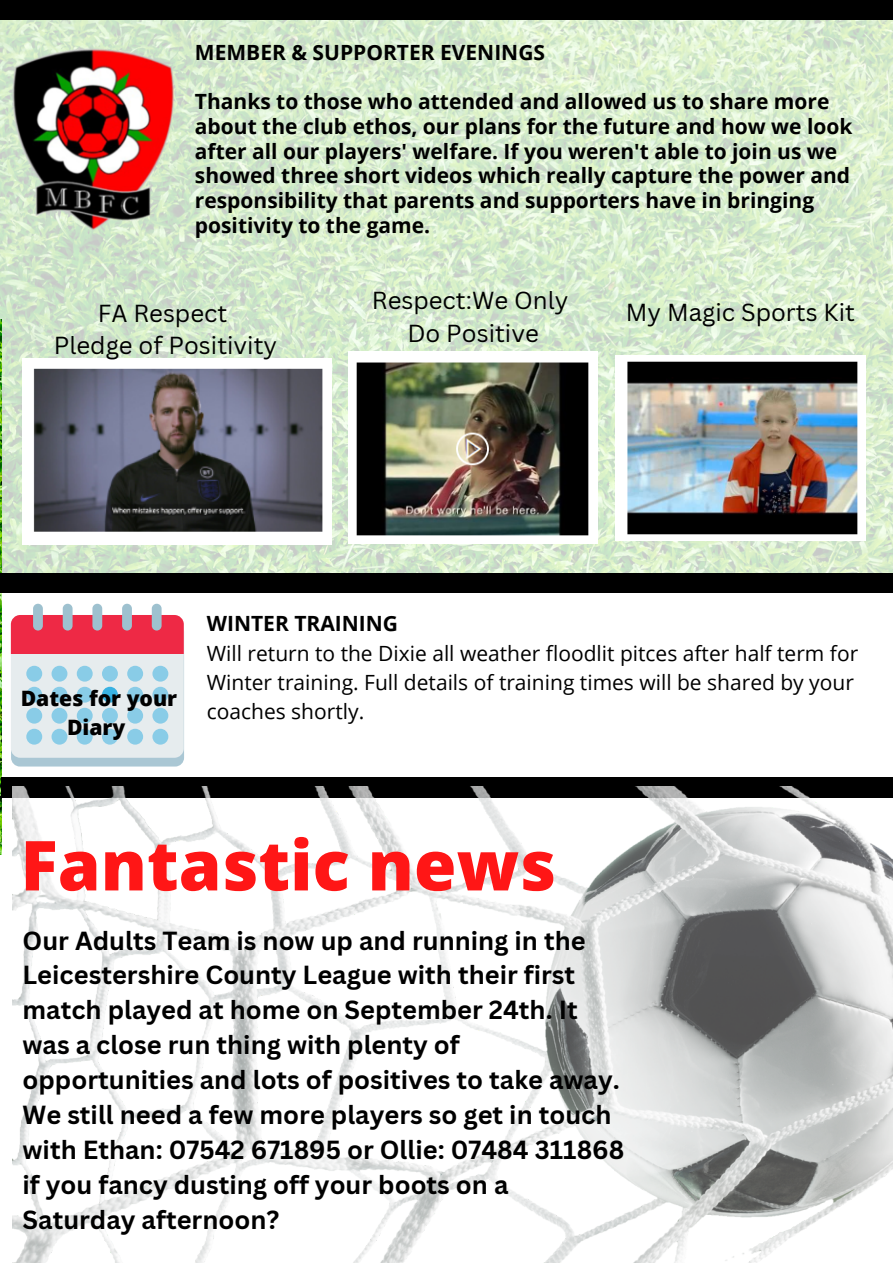
<style>
.page{position:relative;width:893px;height:1264px;background:#fff}
.page>*{position:absolute;margin:0;border:0;box-sizing:border-box;transform-origin:0 0}
.t1{font:800 69px "Open Sans";color:#ff1616}
.t2{font:700 25.5px/34.8px "Canva Sans";color:#000}
.t3{font:24px/32.5px "Canva Sans";color:#000;text-align:center}
.t4{font:800 21.15px/29.1px "Open Sans";color:#000;text-align:center}
.t5{font:700 21px/24.8px "Open Sans";color:#000}
.t6{font:21px/29.2px "Open Sans";color:#000}
</style>
<div class="page">
<img style="left:0;top:19px;width:892px;height:574px">
<img style="left:0;top:319px;width:2px;height:535px">
<div style="left:0;top:573px;width:892px;height:19px;background:#000"></div>
<img style="left:11px;top:39px;width:165px;height:195px">
<div style="left:0;top:0;width:892px;height:19px;background:#000"></div>
<div style="left:2px;top:778px;width:890px;height:19px;background:#000"></div>
<div style="left:11px;top:623px;width:173px;height:143px;background:#aac7d4;border-radius:9px"></div>
<div style="left:11px;top:615px;width:173px;height:142px;background:#e6ecee;border-radius:9px"></div>
<div style="left:11px;top:615px;width:173px;height:39px;background:#ee2945"></div>
<div style="left:33px;top:603px;width:10px;height:27px;background:#9ec1cf;border-radius:5px"></div>
<div style="left:63px;top:603px;width:10px;height:27px;background:#9ec1cf;border-radius:5px"></div>
<div style="left:92px;top:603px;width:10px;height:27px;background:#9ec1cf;border-radius:5px"></div>
<div style="left:122px;top:603px;width:10px;height:27px;background:#9ec1cf;border-radius:5px"></div>
<div style="left:152px;top:603px;width:10px;height:27px;background:#9ec1cf;border-radius:5px"></div>
<div style="left:26px;top:665px;width:16px;height:16px;background:#89cce7;border-radius:50%"></div>
<div style="left:52px;top:665px;width:15px;height:16px;background:#89cce7;border-radius:50%"></div>
<div style="left:77px;top:665px;width:16px;height:16px;background:#89cce7;border-radius:50%"></div>
<div style="left:102px;top:665px;width:16px;height:16px;background:#89cce7;border-radius:50%"></div>
<div style="left:127px;top:665px;width:16px;height:16px;background:#89cce7;border-radius:50%"></div>
<div style="left:152px;top:665px;width:16px;height:16px;background:#89cce7;border-radius:50%"></div>
<div style="left:26px;top:686px;width:16px;height:16px;background:#89cce7;border-radius:50%"></div>
<div style="left:52px;top:686px;width:15px;height:16px;background:#89cce7;border-radius:50%"></div>
<div style="left:77px;top:686px;width:16px;height:16px;background:#89cce7;border-radius:50%"></div>
<div style="left:102px;top:686px;width:16px;height:16px;background:#39b2e2;border-radius:50%"></div>
<div style="left:127px;top:686px;width:16px;height:16px;background:#89cce7;border-radius:50%"></div>
<div style="left:152px;top:686px;width:16px;height:16px;background:#89cce7;border-radius:50%"></div>
<div style="left:26px;top:707px;width:16px;height:16px;background:#89cce7;border-radius:50%"></div>
<div style="left:52px;top:707px;width:15px;height:16px;background:#89cce7;border-radius:50%"></div>
<div style="left:77px;top:707px;width:16px;height:16px;background:#89cce7;border-radius:50%"></div>
<div style="left:102px;top:707px;width:16px;height:16px;background:#89cce7;border-radius:50%"></div>
<div style="left:127px;top:707px;width:16px;height:16px;background:#89cce7;border-radius:50%"></div>
<div style="left:152px;top:707px;width:16px;height:16px;background:#89cce7;border-radius:50%"></div>
<div style="left:26px;top:728px;width:16px;height:16px;background:#89cce7;border-radius:50%"></div>
<div style="left:52px;top:728px;width:15px;height:16px;background:#89cce7;border-radius:50%"></div>
<div style="left:77px;top:728px;width:16px;height:16px;background:#89cce7;border-radius:50%"></div>
<div style="left:102px;top:728px;width:16px;height:16px;background:#89cce7;border-radius:50%"></div>
<div style="left:127px;top:728px;width:16px;height:16px;background:#89cce7;border-radius:50%"></div>
<div style="left:152px;top:728px;width:16px;height:16px;background:#89cce7;border-radius:50%"></div>
<img style="left:349px;top:351px;width:248px;height:192px">
<img style="left:22px;top:358px;width:309px;height:186px">
<img style="left:615px;top:355px;width:250px;height:185px">
<img style="left:13px;top:787px;width:879px;height:475px">
<p class="t5" style="left:195px;top:39px;width:351px">MEMBER &amp; SUPPORTER EVENINGS</p>
<p class="t5" style="left:195px;top:89px;width:659px">Thanks to those who attended and allowed us to share more about the club ethos, our plans for the future and how we look after all our players' welfare. If you weren't able to join us we showed three short videos which really capture the power and responsibility that parents and supporters have in bringing positivity to the game.</p>
<p class="t3" style="left:372px;top:284px;width:198px">Respect:We Only<br>Do Positive</p>
<p class="t3" style="left:54px;top:296px;width:225px">FA Respect<br>Pledge of Positivity</p>
<p class="t3" style="left:626px;top:296px;width:230px">My Magic Sports Kit</p>
<p class="t4" style="left:21px;top:683px;width:158px">Dates for your<br>Diary</p>
<p class="t5" style="left:207px;top:611px;width:193px">WINTER TRAINING</p>
<p class="t6" style="left:207px;top:638px;width:653px">Will return to the Dixie all weather floodlit pitces after half term for<br>Winter training. Full details of training times will be shared by your coaches shortly.</p>
<h1 class="t1" style="left:21px;top:816px;width:537px">Fantastic news</h1>
<p class="t2" style="left:23px;top:922px;width:603px">Our Adults Team is now up and running in the Leicestershire County League with their first match played at home on September 24th. It was a close run thing with plenty of opportunities and lots of positives to take away.<br>We still need a few more players so get in touch with Ethan: 07542 671895 or Ollie: 07484 311868 if you fancy dusting off your boots on a Saturday afternoon?</p>
</div>
